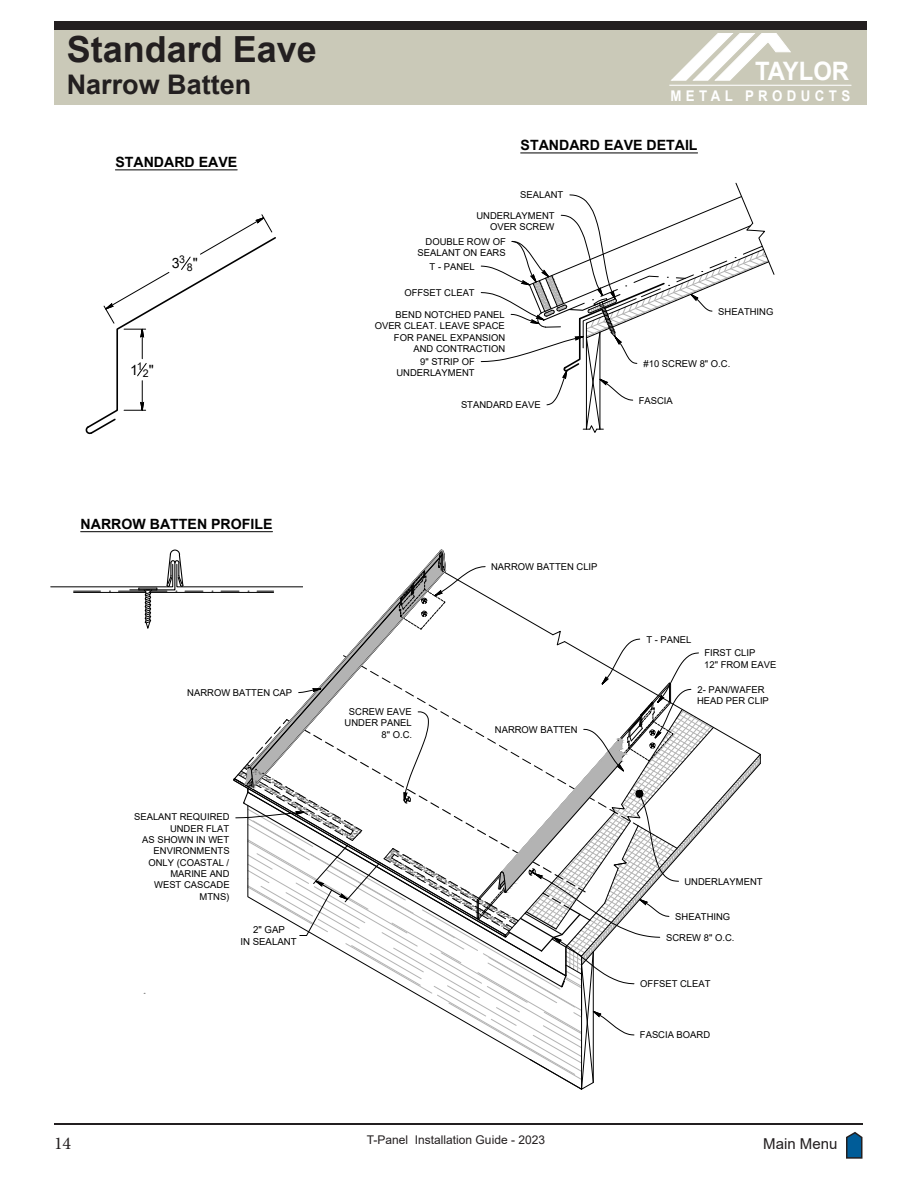
<style>
.page{position:relative;width:918px;height:1188px;background:#fff}
.page>*{position:absolute;margin:0;border:0;box-sizing:border-box;transform-origin:0 0}
.t1{font:37.8px "Arial";color:#000}
.t2{font:700 36px "Arial";color:#231f20}
.t3{font:700 27px "Arial";color:#231f20}
.t4{font:700 25.35px "Arial";color:#fff;scale:.94 1}
.t5{font:18px "Minion Pro";color:#231f20}
.t6{font:15px "Arial";color:#231f20}
.t7{font:700 14.7px "Arial";letter-spacing:.33em;color:#fff;scale:.9 1}
.t8{font:700 14.1px "Arial";color:#000}
.t9{font:14.1px "Arial";color:#000}
.t10{font:12px "Arial";color:#231f20}
.t11{font:10.65px "Arial";color:#000}
.t12{font:9.6px/11.7px "Arial";color:#000;text-align:center}
.t13{font:9.45px/11.4px "Arial";color:#000;text-align:right}
</style>
<div class="page">
<div style="left:54px;top:22px;width:813px;height:8px;background:#231f20"></div>
<div style="left:54px;top:30px;width:813px;height:74px;background:#cac9b8"></div>
<hr style="left:54px;top:1123px;width:808px;height:1px;background:#231f20">
<svg style="left:846px;top:1132px;width:17px;height:27px"></svg>
<svg style="left:671px;top:33px;width:120px;height:47px"></svg>
<hr style="left:669px;top:85px;width:182px;height:1px;background:#fff">
<svg style="left:86px;top:214px;width:190px;height:221px"></svg>
<svg style="left:481px;top:183px;width:294px;height:250px"></svg>
<hr style="left:521px;top:153px;width:177px;height:1px;background:#000">
<hr style="left:115px;top:170px;width:122px;height:1px;background:#000">
<hr style="left:81px;top:531px;width:192px;height:1px;background:#000">
<svg style="left:51px;top:549px;width:710px;height:541px"></svg>
<p class="t1" style="left:54px;top:23px;width:396px">Standard Eave -Narrow</p>
<p class="t9" style="left:55px;top:75px;width:170px">T - Panel Flashings are 10'</p>
<p class="t2" style="left:67px;top:24px;width:252px">Standard Eave</p>
<p class="t3" style="left:67px;top:66px;width:186px">Narrow Batten</p>
<p class="t8" style="left:115px;top:152px;width:123px">STANDARD EAVE</p>
<h3 class="t4" style="left:755px;top:54px;width:102px">TAYLOR</h3>
<h3 class="t7" style="left:670px;top:86px;width:201px">METAL PRODUCTS</h3>
<p class="t8" style="left:521px;top:135px;width:178px">STANDARD EAVE DETAIL</p>
<p class="t13" style="left:520px;top:189px;width:45px">SEALANT</p>
<p class="t9" style="left:172px;top:254px;width:15px">3<sup>3</sup></p>
<p class="t11" style="left:187px;top:260px;width:12px">8<sup>"</sup></p>
<p class="t9" style="left:130px;top:360px;width:14px">1<sup>1</sup></p>
<p class="t11" style="left:143px;top:366px;width:12px">2<sup>"</sup></p>
<p class="t8" style="left:81px;top:514px;width:193px">NARROW BATTEN PROFILE</p>
<p class="t13" style="left:187px;top:687px;width:106px">NARROW BATTEN CAP</p>
<p class="t13" style="left:134px;top:811px;width:97px">SEALANT REQUIRED<br>UNDER FLAT<br>AS SHOWN IN WET<br>ENVIRONMENTS<br>ONLY (COASTAL /<br>MARINE AND<br>WEST CASCADE<br>MTNS)</p>
<p class="t12" style="left:240px;top:924px;width:58px">2" GAP<br>IN SEALANT</p>
<h3 class="t5" style="left:54px;top:1131px;width:19px">14</h3>
<p class="t13" style="left:477px;top:210px;width:80px">UNDERLAYMENT<br>OVER SCREW</p>
<p class="t13" style="left:418px;top:236px;width:90px">DOUBLE ROW OF<br>SEALANT ON EARS</p>
<p class="t13" style="left:430px;top:260px;width:47px">T - PANEL</p>
<p class="t13" style="left:404px;top:287px;width:72px">OFFSET CLEAT</p>
<p class="t13" style="left:396px;top:309px;width:111px">BEND NOTCHED PANEL</p>
<p class="t13" style="left:718px;top:305px;width:57px">SHEATHING</p>
<p class="t13" style="left:375px;top:320px;width:132px">OVER CLEAT. LEAVE SPACE<br>FOR PANEL EXPANSION<br>AND CONTRACTION</p>
<p class="t13" style="left:397px;top:356px;width:80px">9" STRIP OF<br>UNDERLAYMENT</p>
<p class="t13" style="left:461px;top:399px;width:81px">STANDARD EAVE</p>
<p class="t13" style="left:644px;top:358px;width:88px">#10 SCREW 8" O.C.</p>
<p class="t13" style="left:639px;top:395px;width:36px">FASCIA</p>
<p class="t13" style="left:345px;top:706px;width:69px">SCREW EAVE<br>UNDER PANEL<br>8" O.C.</p>
<p class="t13" style="left:491px;top:561px;width:108px">NARROW BATTEN CLIP</p>
<p class="t13" style="left:495px;top:724px;width:84px">NARROW BATTEN</p>
<p class="t13" style="left:646px;top:633px;width:47px">T - PANEL</p>
<p class="t13" style="left:704px;top:647px;width:74px;text-align:left">FIRST CLIP<br>12" FROM EAVE</p>
<p class="t13" style="left:697px;top:684px;width:73px;text-align:left">2- PAN/WAFER<br>HEAD PER CLIP</p>
<p class="t13" style="left:684px;top:876px;width:80px">UNDERLAYMENT</p>
<p class="t13" style="left:675px;top:911px;width:57px">SHEATHING</p>
<p class="t13" style="left:666px;top:932px;width:70px">SCREW 8" O.C.</p>
<p class="t13" style="left:640px;top:978px;width:72px">OFFSET CLEAT</p>
<p class="t13" style="left:640px;top:1029px;width:72px">FASCIA BOARD</p>
<p class="t10" style="left:367px;top:1131px;width:180px">T-Panel Installation Guide - 2023</p>
<h3 class="t6" style="left:763px;top:1134px;width:76px">Main Menu</h3>
</div>
